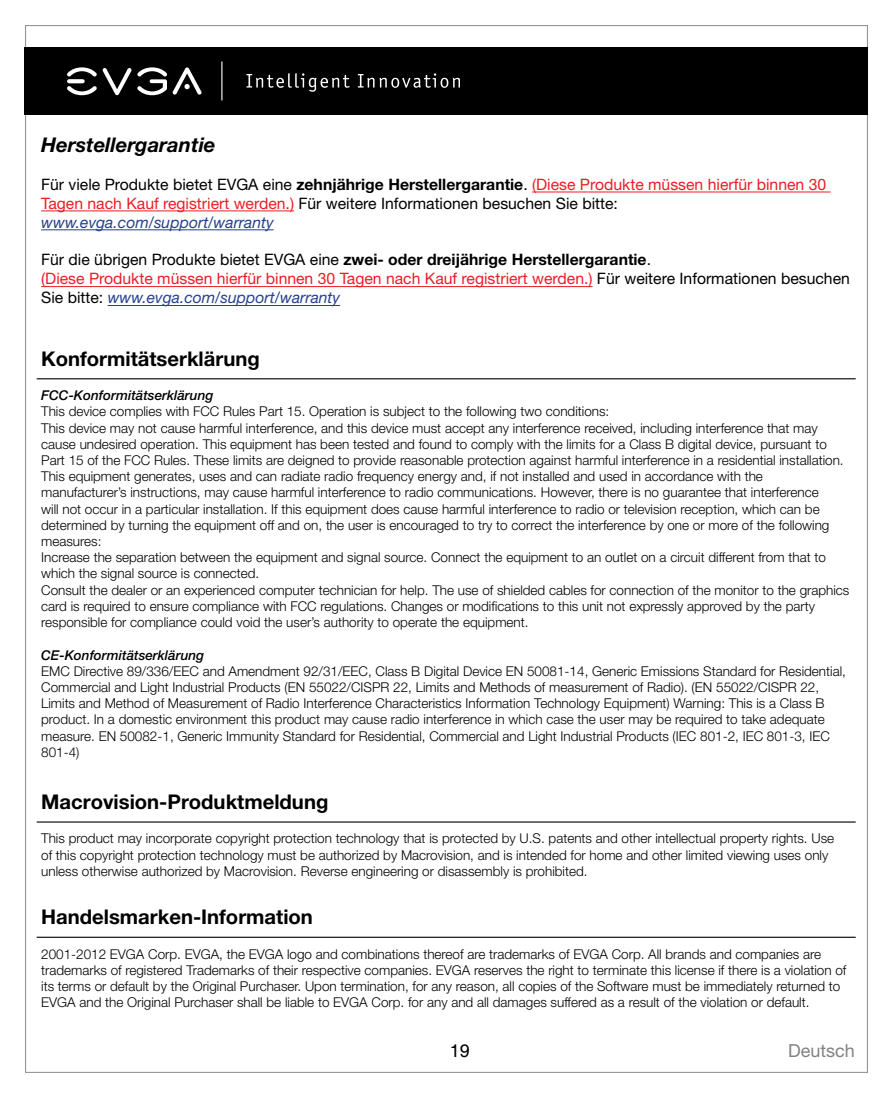
<style>
.page{position:relative;width:893px;height:1098px;background:#fff}
.page>*{position:absolute;margin:0;border:0;box-sizing:border-box;transform-origin:0 0}
.t1{font:700 20.25px "Helvetica Neue";color:#000}
.t2{font:italic 700 20.25px "Helvetica Neue";color:#000}
.t3{font:18px "Helvetica Neue";color:#808285}
.t4{font:18px "Helvetica";color:#000}
.t5{font:15.75px/18.9px "Helvetica Neue";color:#000}
.t6{font:300 13.5px/16.2px "Helvetica Neue";color:#000}
.t7{font:italic 500 13.5px "Helvetica Neue";color:#000}
.s1{font-weight:700}
.s2{color:#ed1d24}
.s3{font-style:italic;color:#25408f}
</style>
<div class="page">
<div style="left:24px;top:47px;width:843px;height:67px;background:#000"></div>
<svg style="left:246px;top:73px;width:104px;height:19px"></svg>
<svg style="left:358px;top:73px;width:102px;height:15px"></svg>
<hr style="left:221px;top:61px;width:1px;height:39px;background:#fff">
<svg style="left:67px;top:67px;width:64px;height:28px"></svg>
<svg style="left:137px;top:67px;width:65px;height:28px"></svg>
<hr style="left:37px;top:378px;width:819px;height:1px;background:#000">
<hr style="left:37px;top:821px;width:819px;height:1px;background:#000">
<hr style="left:37px;top:936px;width:819px;height:1px;background:#000">
<hr style="left:532px;top:191px;width:299px;height:1px;background:#ed1d24">
<hr style="left:41px;top:210px;width:253px;height:1px;background:#ed1d24">
<hr style="left:41px;top:229px;width:233px;height:1px;background:#25408f">
<hr style="left:41px;top:286px;width:552px;height:1px;background:#ed1d24">
<hr style="left:108px;top:305px;width:232px;height:1px;background:#25408f">
<h1 class="t2" style="left:41px;top:132px;width:176px">Herstellergarantie</h1>
<p class="t5" style="left:41px;top:174px;width:786px">Für viele Produkte bietet EVGA eine <span class="s1">zehnjährige Herstellergarantie</span>. <span class="s2">(Diese Produkte müssen hierfür binnen 30<br>Tagen nach Kauf registriert werden.)</span> Für weitere Informationen besuchen Sie bitte: <span class="s3">www.evga.com/support/warranty</span></p>
<p class="t5" style="left:41px;top:250px;width:810px">Für die übrigen Produkte bietet EVGA eine <span class="s1">zwei- oder dreijährige Herstellergarantie</span>.<br><span class="s2">(Diese Produkte müssen hierfür binnen 30 Tagen nach Kauf registriert werden.)</span> Für weitere Informationen besuchen<br>Sie bitte: <span class="s3">www.evga.com/support/warranty</span></p>
<h1 class="t1" style="left:41px;top:346px;width:220px">Konformitätserklärung</h1>
<p class="t7" style="left:41px;top:387px;width:174px">FCC-Konformitätserklärung</p>
<p class="t6" style="left:41px;top:403px;width:810px">This device complies with FCC Rules Part 15. Operation is subject to the following two conditions:<br>This device may not cause harmful interference, and this device must accept any interference received, including interference that may cause undesired operation. This equipment has been tested and found to comply with the limits for a Class B digital device, pursuant to Part 15 of the FCC Rules. These limits are deigned to provide reasonable protection against harmful interference in a residential installation.<br>This equipment generates, uses and can radiate radio frequency energy and, if not installed and used in accordance with the manufacturer’s instructions, may cause harmful interference to radio communications. However, there is no guarantee that interference<br>will not occur in a particular installation. If this equipment does cause harmful interference to radio or television reception, which can be determined by turning the equipment off and on, the user is encouraged to try to correct the interference by one or more of the following measures:<br>Increase the separation between the equipment and signal source. Connect the equipment to an outlet on a circuit different from that to which the signal source is connected.<br>Consult the dealer or an experienced computer technician for help. The use of shielded cables for connection of the monitor to the graphics card is required to ensure compliance with FCC regulations. Changes or modifications to this unit not expressly approved by the party responsible for compliance could void the user’s authority to operate the equipment.</p>
<p class="t7" style="left:41px;top:646px;width:165px">CE-Konformitätserklärung</p>
<p class="t6" style="left:41px;top:662px;width:806px">EMC Directive 89/336/EEC and Amendment 92/31/EEC, Class B Digital Device EN 50081-14, Generic Emissions Standard for Residential, Commercial and Light Industrial Products (EN 55022/CISPR 22, Limits and Methods of measurement of Radio). (EN 55022/CISPR 22, Limits and Method of Measurement of Radio Interference Characteristics Information Technology Equipment) Warning: This is a Class B product. In a domestic environment this product may cause radio interference in which case the user may be required to take adequate measure. EN 50082-1, Generic Immunity Standard for Residential, Commercial and Light Industrial Products (IEC 801-2, IEC 801-3, IEC 801-4)</p>
<h1 class="t1" style="left:41px;top:789px;width:289px">Macrovision-Produktmeldung</h1>
<p class="t6" style="left:41px;top:829px;width:794px">This product may incorporate copyright protection technology that is protected by U.S. patents and other intellectual property rights. Use of this copyright protection technology must be authorized by Macrovision, and is intended for home and other limited viewing uses only unless otherwise authorized by Macrovision. Reverse engineering or disassembly is prohibited.</p>
<h1 class="t1" style="left:41px;top:904px;width:273px">Handelsmarken-Information</h1>
<p class="t6" style="left:41px;top:945px;width:807px">2001-2012 EVGA Corp. EVGA, the EVGA logo and combinations thereof are trademarks of EVGA Corp. All brands and companies are trademarks of registered Trademarks of their respective companies. EVGA reserves the right to terminate this license if there is a violation of its terms or default by the Original Purchaser. Upon termination, for any reason, all copies of the Software must be immediately returned to EVGA and the Original Purchaser shall be liable to EVGA Corp. for any and all damages suffered as a result of the violation or default.</p>
<h2 class="t4" style="left:450px;top:1040px;width:22px">19</h2>
<h2 class="t3" style="left:788px;top:1039px;width:68px">Deutsch</h2>
</div>
